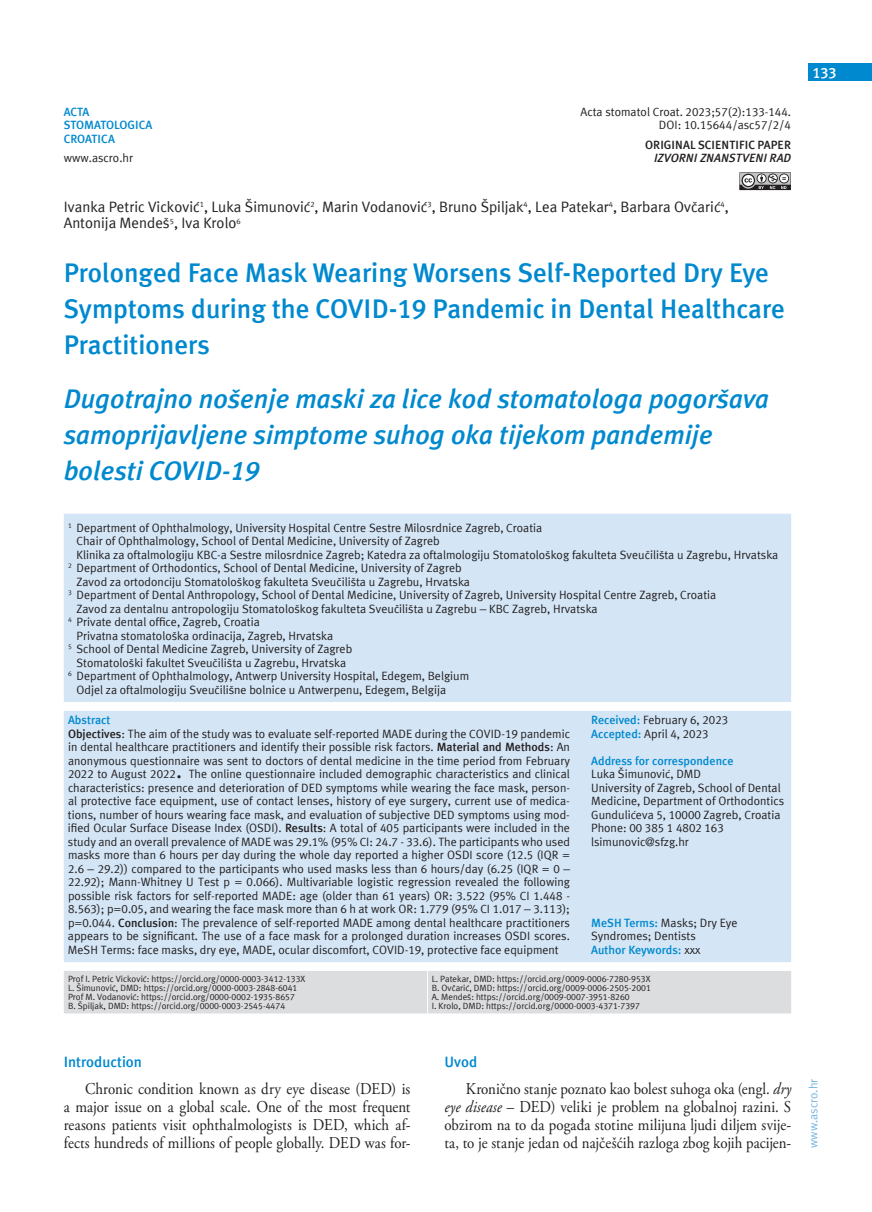
<style>
.page{position:relative;width:872px;height:1212px;background:#fff}
.page>*{position:absolute;margin:0;border:0;box-sizing:border-box;transform-origin:0 0}
.t1{font:700 27px/36px "Meta ASC";color:#0089cf}
.t2{font:italic 700 27px/36px "Meta ASC";color:#0089cf}
.t3{font:16.5px/18px "Adobe Garamond Pro";letter-spacing:.005em;color:#231f20;text-align:justify;scale:.9 1}
.t4{font:15px/16.5px "Meta ASC";color:#231f20}
.t5{font:700 15px "Meta ASC";color:#0089cf}
.t6{font:700 15px "Meta ASC";color:#fff}
.t7{font:12px/13.5px "Meta ASC";color:#231f20}
.t8{font:700 12px/13.5px "Meta ASC";color:#0089cf}
.t9{font:700 12px "Meta ASC";letter-spacing:.005em;color:#231f20}
.t10{font:italic 700 12px "Meta ASC";letter-spacing:.005em;color:#231f20}
.t11{font:12px "Meta ASC";color:#77b6e4}
.t12{font:9px/9px "Meta ASC";color:#231f20}
.s1{font-weight:700;color:#0089cf}
.s2{font-weight:700}
.s3{font-size:22.5px}
.s4{font-style:italic}
</style>
<div class="page">
<div style="left:808px;top:64px;width:64px;height:17px;background:#0089cf"></div>
<div style="left:64px;top:514px;width:727px;height:188px;background:#d4e6f6"></div>
<div style="left:64px;top:711px;width:727px;height:251px;background:#d4e6f6"></div>
<div style="left:64px;top:971px;width:727px;height:42px;background:#dcdddf"></div>
<hr style="left:427px;top:971px;width:1px;height:42px;background:#fff">
<svg style="left:739px;top:172px;width:52px;height:18px"></svg>
<p class="t7" style="left:580px;top:105px;width:212px;text-align:right">Acta stomatol Croat. 2023;57(2):133-144.<br>DOI: 10.15644/asc57/2/4</p>
<p class="t9" style="left:645px;top:138px;width:147px">ORIGINAL SCIENTIFIC PAPER</p>
<p class="t10" style="left:654px;top:151px;width:139px">IZVORNI ZNANSTVENI RAD</p>
<p class="t4" style="left:64px;top:198px;width:666px">Ivanka Petric Vicković<sup>1</sup>, Luka Šimunović<sup>2</sup>, Marin Vodanović<sup>3</sup>, Bruno Špiljak<sup>4</sup>, Lea Patekar<sup>4</sup>, Barbara Ovčarić<sup>4</sup>,<br>Antonija Mendeš<sup>5</sup>, Iva Krolo<sup>6</sup></p>
<h1 class="t1" style="left:64px;top:255px;width:722px">Prolonged Face Mask Wearing Worsens Self-Reported Dry Eye<br>Symptoms during the COVID-19 Pandemic in Dental Healthcare<br>Practitioners</h1>
<h1 class="t2" style="left:64px;top:381px;width:706px">Dugotrajno nošenje maski za lice kod stomatologa pogoršava samoprijavljene simptome suhog oka tijekom pandemije bolesti COVID-19</h1>
<p class="t8" style="left:64px;top:105px;width:90px">ACTA<br>STOMATOLOGICA<br>CROATICA</p>
<p class="t7" style="left:64px;top:151px;width:71px">www.ascro.hr</p>
<p class="t7" style="left:68px;top:520px;width:476px"><sup>1</sup> Department of Ophthalmology, University Hospital Centre Sestre Milosrdnice Zagreb, Croatia</p>
<p class="t7" style="left:77px;top:534px;width:365px">Chair of Ophthalmology, School of Dental Medicine, University of Zagreb</p>
<p class="t7" style="left:77px;top:547px;width:703px">Klinika za oftalmologiju KBC-a Sestre milosrdnice Zagreb; Katedra za oftalmologiju Stomatološkog fakulteta Sveučilišta u Zagrebu, Hrvatska</p>
<p class="t7" style="left:68px;top:561px;width:395px"><sup>2</sup> Department of Orthodontics, School of Dental Medicine, University of Zagreb</p>
<p class="t7" style="left:77px;top:574px;width:395px">Zavod za ortodonciju Stomatološkog fakulteta Sveučilišta u Zagrebu, Hrvatska</p>
<p class="t7" style="left:68px;top:588px;width:650px"><sup>3</sup> Department of Dental Anthropology, School of Dental Medicine, University of Zagreb, University Hospital Centre Zagreb, Croatia</p>
<p class="t7" style="left:77px;top:601px;width:522px">Zavod za dentalnu antropologiju Stomatološkog fakulteta Sveučilišta u Zagrebu – KBC Zagreb, Hrvatska</p>
<p class="t7" style="left:68px;top:615px;width:193px"><sup>4</sup> Private dental office, Zagreb, Croatia</p>
<p class="t7" style="left:77px;top:628px;width:258px">Privatna stomatološka ordinacija, Zagreb, Hrvatska</p>
<p class="t7" style="left:68px;top:642px;width:286px"><sup>5</sup> School of Dental Medicine Zagreb, University of Zagreb</p>
<p class="t7" style="left:77px;top:655px;width:271px">Stomatološki fakultet Sveučilišta u Zagrebu, Hrvatska</p>
<p class="t7" style="left:68px;top:669px;width:403px"><sup>6</sup> Department of Ophthalmology, Antwerp University Hospital, Edegem, Belgium</p>
<p class="t7" style="left:77px;top:682px;width:371px">Odjel za oftalmologiju Sveučilišne bolnice u Antwerpenu, Edegem, Belgija</p>
<p class="t7" style="left:68px;top:713px;width:503px"><span class="s1">Abstract<br></span><span class="s2">Objectives</span>: The aim of the study was to evaluate self-reported MADE during the COVID-19 pandemic in dental healthcare practitioners and identify their possible risk factors. <span class="s2">Material and Methods</span>: An anonymous questionnaire was sent to doctors of dental medicine in the time period from February 2022 to August 2022<span class="s3">.</span> The online questionnaire included demographic characteristics and clinical characteristics: presence and deterioration of DED symptoms while wearing the face mask, person&shy;al protective face equipment, use of contact lenses, history of eye surgery, current use of medica&shy;tions, number of hours wearing face mask, and evaluation of subjective DED symptoms using mod&shy;ified Ocular Surface Disease Index (OSDI). <span class="s2">Results</span>: A total of 405 participants were included in the study and an overall prevalence of MADE was 29.1% (95% CI: 24.7 - 33.6). The participants who used masks more than 6 hours per day during the whole day reported a higher OSDI score (12.5 (IQR = 2.6 – 29.2)) compared to the participants who used masks less than 6 hours/day (6.25 (IQR = 0 – 22.92); Mann-Whitney U Test p = 0.066). Multivariable logistic regression revealed the following possible risk factors for self-reported MADE: age (older than 61 years) OR: 3.522 (95% CI 1.448 - 8.563); p=0.05, and wearing the face mask more than 6 h at work OR: 1.779 (95% CI 1.017 – 3.113); p=0.044. <span class="s2">Conclusion</span>: The prevalence of self-reported MADE among dental healthcare practitioners appears to be significant. The use of a face mask for a prolonged duration increases OSDI scores.<br>MeSH Terms: face masks, dry eye, MADE, ocular discomfort, COVID-19, protective face equipment</p>
<p class="t7" style="left:591px;top:713px;width:138px"><span class="s1">Received:</span> February 6, 2023<br><span class="s1">Accepted:</span> April 4, 2023</p>
<p class="t8" style="left:591px;top:754px;width:144px">Address for correspondence</p>
<p class="t7" style="left:591px;top:767px;width:194px">Luka Šimunović, DMD<br>University of Zagreb, School of Dental<br>Medicine, Department of Orthodontics<br>Gundulićeva 5, 10000 Zagreb, Croatia<br>Phone: 00 385 1 4802 163 lsimunovic@sfzg.hr</p>
<p class="t7" style="left:591px;top:916px;width:148px"><span class="s1">MeSH Terms:</span> Masks; Dry Eye<br>Syndromes; Dentists<br><span class="s1">Author Keywords:</span> xxx</p>
<p class="t12" style="left:68px;top:974px;width:239px">Prof I. Petric Vicković: https://orcid.org/0000-0003-3412-133X L. Šimunović, DMD: https://orcid.org/0000-0003-2848-6041<br>Prof M. Vodanović: https://orcid.org/0000-0002-1935-8657<br>B. Špiljak, DMD: https://orcid.org/0000-0003-2545-4474</p>
<p class="t12" style="left:432px;top:974px;width:220px">L. Patekar, DMD: https://orcid.org/0009-0006-7280-953X B. Ovčarić, DMD: https://orcid.org/0009-0006-2505-2001<br>A. Mendeš: https://orcid.org/0009-0007-3951-8260<br>I. Krolo, DMD: https://orcid.org/0000-0003-4371-7397</p>
<p class="t6" style="left:812px;top:64px;width:26px">133</p>
<p class="t5" style="left:64px;top:1053px;width:80px">Introduction</p>
<h2 class="t3" style="left:64px;top:1080px;width:387px;text-indent:21px">Chronic condition known as dry eye disease (DED) is a major issue on a global scale. One of the most frequent reasons patients visit ophthalmologists is DED, which af&shy;fects hundreds of millions of people globally. DED was for-</h2>
<p class="t5" style="left:444px;top:1053px;width:34px">Uvod</p>
<p class="t3" style="left:444px;top:1080px;width:387px;text-indent:21px">Kronično stanje poznato kao bolest suhoga oka (engl. <span class="s4">dry eye disease</span> – DED) veliki je problem na globalnoj razini. S obzirom na to da pogađa stotine milijuna ljudi diljem svije&shy;ta, to je stanje jedan od najčešćih razloga zbog kojih pacijen-</p>
<p class="t11" style="left:806px;top:1148px;width:71px;rotate:-90deg">www.ascro.hr</p>
</div>
